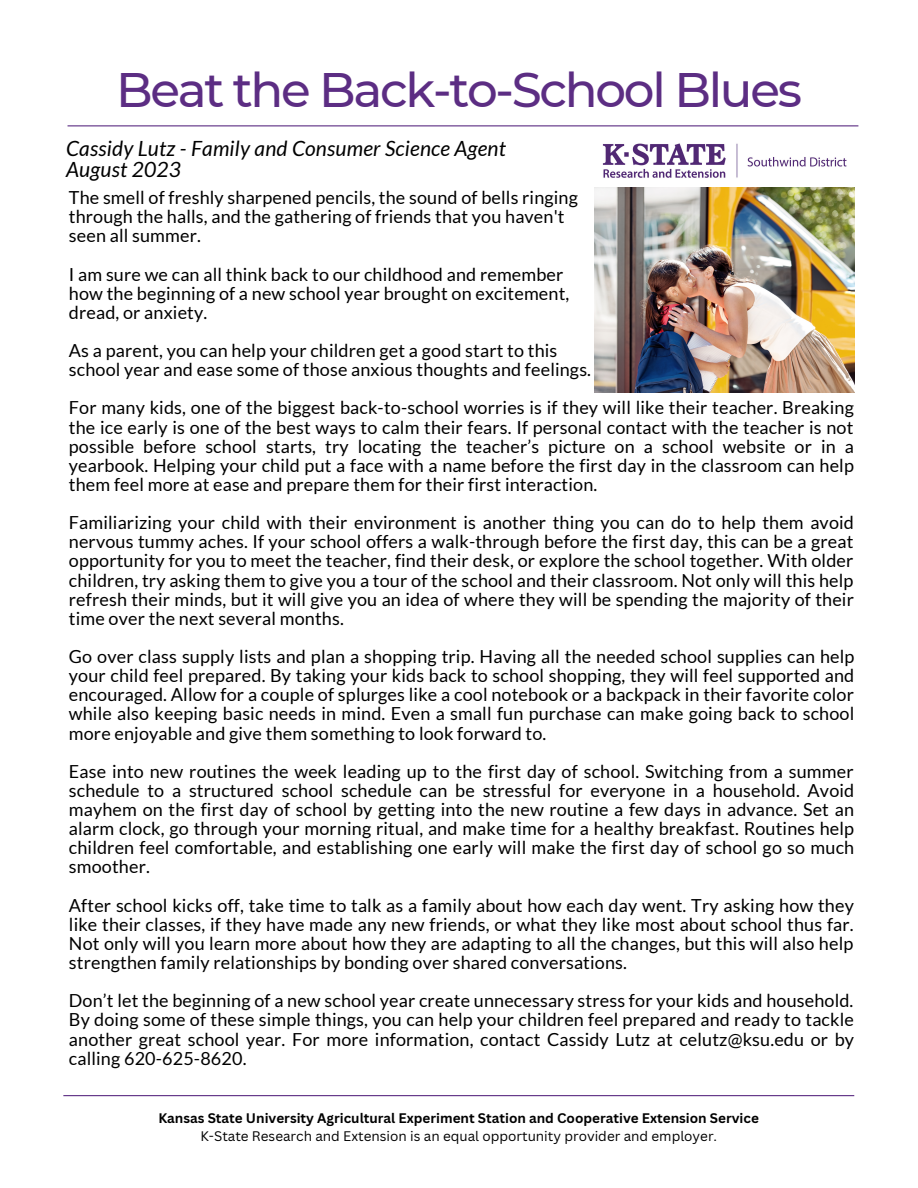
<style>
.page{position:relative;width:918px;height:1188px;background:#fff}
.page>*{position:absolute;margin:0;border:0;box-sizing:border-box;transform-origin:0 0}
.t1{font:500 48.3px "Montserrat";letter-spacing:-.045em;color:#5c2d83}
.t2{font:italic 21px "Lato";letter-spacing:.01em;color:#000}
.t3{font:18px/19.2px "Lato";letter-spacing:.01em;color:#000;text-align:justify}
.t4{font:700 13.5px "Canva Sans";color:#000}
.t5{font:13.5px "Canva Sans";color:#000}
</style>
<div class="page">
<hr style="left:68px;top:125px;width:790px;height:1px;background:#5c2d83">
<img style="left:602px;top:143px;width:245px;height:35px">
<hr style="left:63px;top:1095px;width:791px;height:1px;background:#5c2d83">
<img style="left:594px;top:187px;width:260px;height:205px">
<p class="t1" style="left:116px;top:60px;width:687px">Beat the Back-to-School Blues</p>
<p class="t2" style="left:66px;top:135px;width:441px">Cassidy Lutz - Family and Consumer Science Agent</p>
<p class="t2" style="left:66px;top:157px;width:116px">August 2023</p>
<p class="t3" style="left:69px;top:187px;width:511px">The smell of freshly sharpened pencils, the sound of bells ringing</p>
<p class="t3" style="left:69px;top:207px;width:497px">through the halls, and the gathering of friends that you haven't</p>
<p class="t3" style="left:69px;top:226px;width:134px">seen all summer.</p>
<p class="t3" style="left:69px;top:264px;width:496px">I am sure we can all think back to our childhood and remember</p>
<p class="t3" style="left:69px;top:283px;width:502px">how the beginning of a new school year brought on excitement,</p>
<p class="t3" style="left:69px;top:302px;width:140px">dread, or anxiety.</p>
<p class="t3" style="left:69px;top:340px;width:490px">As a parent, you can help your children get a good start to this</p>
<p class="t3" style="left:69px;top:360px;width:524px">school year and ease some of those anxious thoughts and feelings.</p>
<p class="t3" style="left:69px;top:398px;width:787px">For many kids, one of the biggest back-to-school worries is if they will like their teacher. Breaking the ice early is one of the best ways to calm their fears. If personal contact with the teacher is not possible before school starts, try locating the teacher’s picture on a school website or in a yearbook. Helping your child put a face with a name before the first day in the classroom can help them feel more at ease and prepare them for their first interaction.</p>
<p class="t3" style="left:69px;top:513px;width:787px">Familiarizing your child with their environment is another thing you can do to help them avoid nervous tummy aches. If your school offers a walk-through before the first day, this can be a great opportunity for you to meet the teacher, find their desk, or explore the school together. With older children, try asking them to give you a tour of the school and their classroom. Not only will this help refresh their minds, but it will give you an idea of where they will be spending the majority of their time over the next several months.</p>
<p class="t3" style="left:69px;top:646px;width:787px">Go over class supply lists and plan a shopping trip. Having all the needed school supplies can help your child feel prepared. By taking your kids back to school shopping, they will feel supported and encouraged. Allow for a couple of splurges like a cool notebook or a backpack in their favorite color while also keeping basic needs in mind. Even a small fun purchase can make going back to school more enjoyable and give them something to look forward to.</p>
<p class="t3" style="left:69px;top:761px;width:787px">Ease into new routines the week leading up to the first day of school. Switching from a summer schedule to a structured school schedule can be stressful for everyone in a household. Avoid mayhem on the first day of school by getting into the new routine a few days in advance. Set an alarm clock, go through your morning ritual, and make time for a healthy breakfast. Routines help children feel comfortable, and establishing one early will make the first day of school go so much smoother.</p>
<p class="t3" style="left:69px;top:895px;width:787px">After school kicks off, take time to talk as a family about how each day went. Try asking how they like their classes, if they have made any new friends, or what they like most about school thus far.<br>Not only will you learn more about how they are adapting to all the changes, but this will also help strengthen family relationships by bonding over shared conversations.</p>
<p class="t3" style="left:69px;top:991px;width:787px">Don’t let the beginning of a new school year create unnecessary stress for your kids and household.<br>By doing some of these simple things, you can help your children feel prepared and ready to tackle another great school year. For more information, contact Cassidy Lutz at celutz@ksu.edu or by calling 620-625-8620.</p>
<p class="t4" style="left:158px;top:1109px;width:602px">Kansas State University Agricultural Experiment Station and Cooperative Extension Service</p>
<p class="t5" style="left:201px;top:1127px;width:518px">K-State Research and Extension is an equal opportunity provider and employer.</p>
</div>
